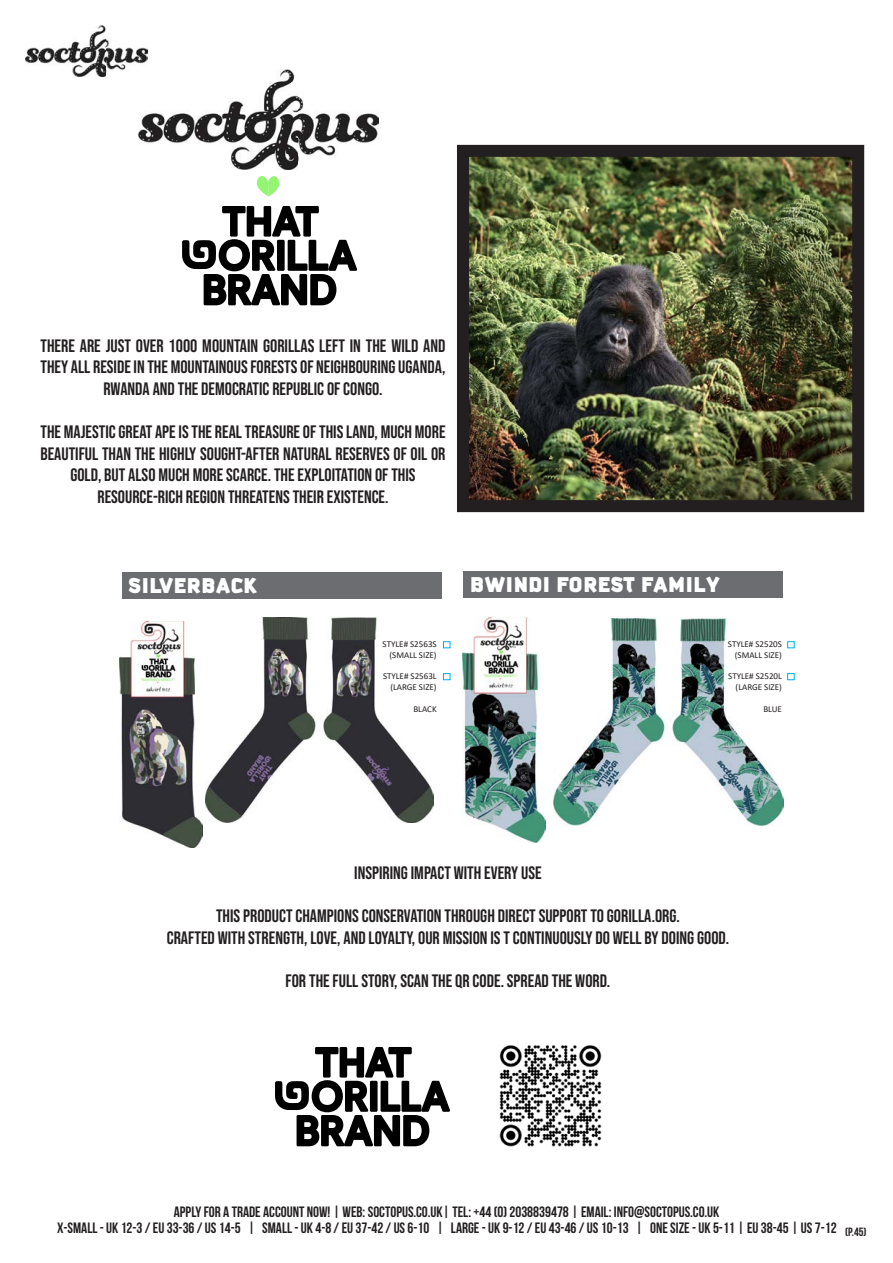
<style>
.page{position:relative;width:893px;height:1263px;background:#fff}
.page>*{position:absolute;margin:0;border:0;box-sizing:border-box;transform-origin:0 0}
.t1{font:900 28.5px "Kautiva Pro";color:#fff}
.t2{font:18px/21.6px "Bebas Neue";color:#231f20;text-align:center}
.t3{font:700 15px/16.4px "Bebas Neue";color:#231f20}
.t4{font:9px "Calibri";color:#231f20}
</style>
<div class="page">
<img style="left:26px;top:26px;width:122px;height:50px">
<img style="left:553px;top:619px;width:230px;height:206px">
<img style="left:205px;top:618px;width:228px;height:205px">
<div style="left:122px;top:572px;width:319px;height:26px;background:#6c6d70"></div>
<div style="left:463px;top:571px;width:320px;height:27px;background:#6c6d70"></div>
<img style="left:120px;top:621px;width:83px;height:226px">
<img style="left:462px;top:617px;width:83px;height:226px">
<svg style="left:256px;top:176px;width:24px;height:20px"></svg>
<svg style="left:182px;top:206px;width:175px;height:99px"></svg>
<img style="left:139px;top:70px;width:239px;height:99px">
<img style="left:470px;top:158px;width:381px;height:341px">
<div style="left:457px;top:145px;width:407px;height:367px;border:12px solid #231f20"></div>
<img style="left:499px;top:1045px;width:103px;height:102px">
<svg style="left:275px;top:1047px;width:175px;height:99px"></svg>
<div style="left:443px;top:673px;width:7px;height:7px;border:1px solid #00aeef"></div>
<div style="left:443px;top:641px;width:7px;height:7px;border:1px solid #00aeef"></div>
<div style="left:787px;top:673px;width:8px;height:7px;border:1px solid #00aeef"></div>
<div style="left:787px;top:641px;width:8px;height:7px;border:1px solid #00aeef"></div>
<p class="t2" style="left:40px;top:334px;width:406px">THERE ARE JUST OVER 1000 MOUNTAIN GORILLAS LEFT IN THE WILD AND<br>THEY ALL RESIDE IN THE MOUNTAINOUS FORESTS OF NEIGHBOURING UGANDA,<br>RWANDA AND THE DEMOCRATIC REPUBLIC OF CONGO.</p>
<p class="t2" style="left:40px;top:421px;width:407px">THE MAJESTIC GREAT APE IS THE REAL TREASURE OF THIS LAND, MUCH MORE<br>BEAUTIFUL THAN THE HIGHLY SOUGHT-AFTER NATURAL RESERVES OF OIL OR<br>GOLD, BUT ALSO MUCH MORE SCARCE. THE EXPLOITATION OF THIS</p>
<p class="t2" style="left:97px;top:486px;width:293px">RESOURCE-RICH REGION THREATENS THEIR EXISTENCE.</p>
<p class="t1" style="left:128px;top:565px;width:130px">SILVERBACK</p>
<p class="t1" style="left:470px;top:564px;width:252px">BWINDI FOREST FAMILY</p>
<p class="t4" style="left:383px;top:638px;width:56px">STYLE# S2563S</p>
<p class="t4" style="left:390px;top:648px;width:49px">(SMALL SIZE)</p>
<p class="t4" style="left:383px;top:670px;width:55px">STYLE# S2563L</p>
<p class="t4" style="left:390px;top:681px;width:48px">(LARGE SIZE)</p>
<p class="t4" style="left:413px;top:702px;width:25px">BLACK</p>
<p class="t4" style="left:728px;top:638px;width:56px">STYLE# S2520S</p>
<p class="t4" style="left:735px;top:648px;width:49px">(SMALL SIZE)</p>
<p class="t4" style="left:728px;top:670px;width:55px">STYLE# S2520L</p>
<p class="t4" style="left:736px;top:681px;width:48px">(LARGE SIZE)</p>
<p class="t4" style="left:763px;top:702px;width:20px">BLUE</p>
<p class="t2" style="left:354px;top:861px;width:189px">INSPIRING IMPACT WITH EVERY USE</p>
<p class="t2" style="left:216px;top:905px;width:465px">THIS PRODUCT CHAMPIONS CONSERVATION THROUGH DIRECT SUPPORT TO GORILLA.ORG.</p>
<p class="t2" style="left:167px;top:926px;width:564px">CRAFTED WITH STRENGTH, LOVE, AND LOYALTY, OUR MISSION IS T CONTINUOUSLY DO WELL BY DOING GOOD.</p>
<p class="t2" style="left:286px;top:969px;width:326px">FOR THE FULL STORY, SCAN THE QR CODE. SPREAD THE WORD.</p>
<p class="t3" style="left:57px;top:1203px;width:811px;text-indent:117px">APPLY FOR A TRADE ACCOUNT NOW! | WEB: SOCTOPUS.CO.UK| TEL: +44 (0) 2038839478 | EMAIL: INFO@SOCTOPUS.CO.UK<br>X-SMALL - UK 12-3 / EU 33-36 / US 14-5 | SMALL - UK 4-8 / EU 37-42 / US 6-10 | LARGE - UK 9-12 / EU 43-46 / US 10-13 | ONE SIZE - UK 5-11 | EU 38-45 | US 7-12 <sub>(P.45)</sub></p>
</div>
